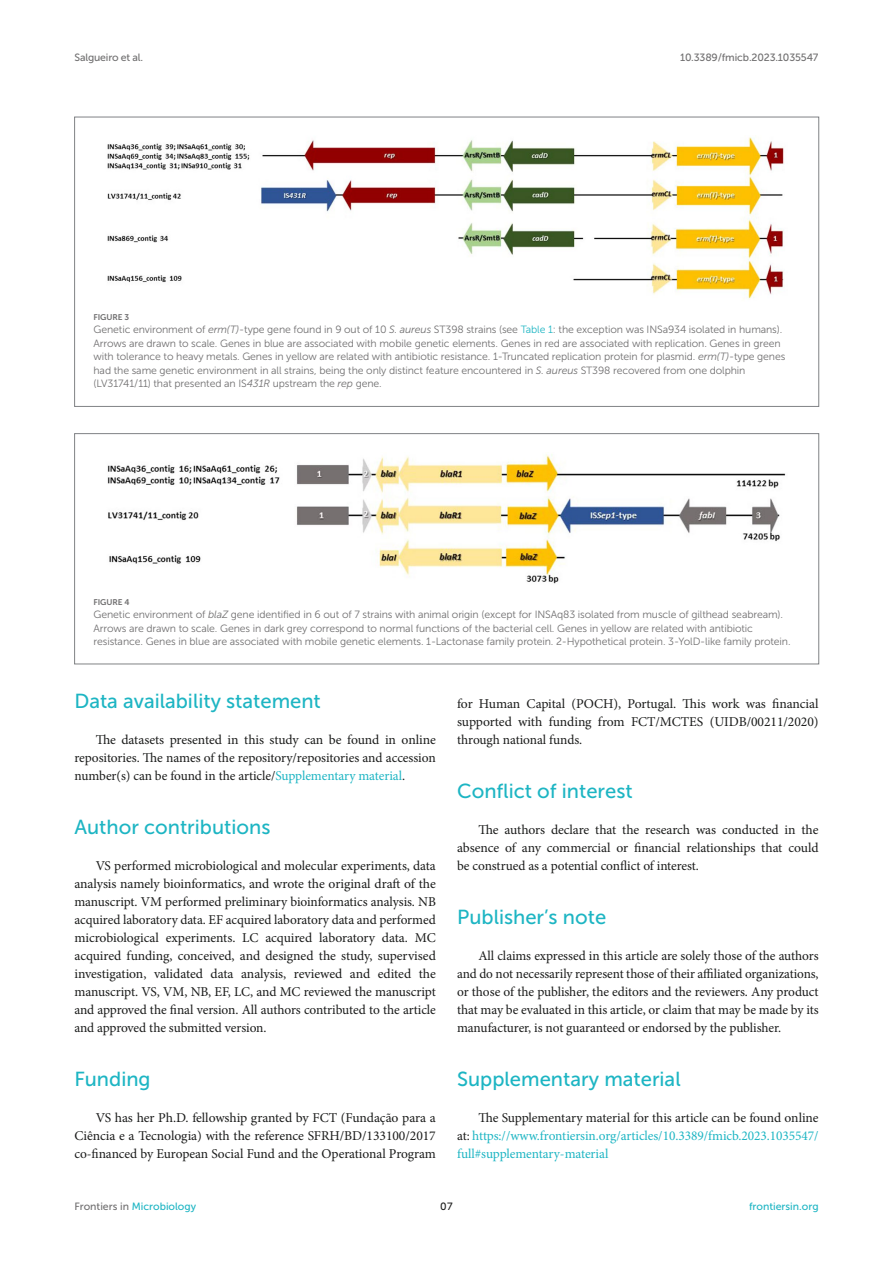
<style>
.page{position:relative;width:893px;height:1263px;background:#fff}
.page>*{position:absolute;margin:0;border:0;box-sizing:border-box;transform-origin:0 0}
.HEAD_1{font:20.25px "Museo Sans 500";color:#1db5c3}
.TEXT_FLUSH{font:13.5px/18px "Minion Pro";letter-spacing:-.005em;color:#1b1c1b;text-align:justify}
.TEXT_FLUSH-2{font:13.5px/18px "Minion Pro";letter-spacing:-.005em;color:#1db5c3;text-align:justify}
.FIG_LEG{font:10.5px/13.5px "Museo Sans 300";letter-spacing:-.01em;color:#706f70}
.t1{font:10.5px "Museo Sans 500";letter-spacing:-.015em;color:#706f70}
.t2{font:10.5px "Museo Sans 500";color:#1db5c3}
.t3{font:10.5px "Museo Sans 500";color:#1b1c1b}
.FIG_HD{font:8.25px "Museo Sans 700";letter-spacing:-.01em;color:#706f70}
.s1{font-style:italic}
.s2{color:#1db5c3}
.s3{color:#1b1c1b}
.s4{color:#706f70}
</style>
<div class="page">
<img style="left:107px;top:137px;width:678px;height:162px">
<img style="left:107px;top:454px;width:679px;height:130px">
<div style="left:74px;top:433px;width:745px;height:231px;border:1px solid #808285"></div>
<p class="t1" style="left:74px;top:51px;width:70px">Salgueiro et al.</p>
<p class="t1" style="left:680px;top:51px;width:140px">10.3389/fmicb.2023.1035547</p>
<p class="FIG_HD" style="left:94px;top:313px;width:37px">FIGURE 3</p>
<p class="FIG_LEG" style="left:94px;top:323px;width:693px">Genetic environment of <span class="s1">erm(T)</span>-type gene found in 9 out of 10 <span class="s1">S. aureus</span> ST398 strains (see <span class="s2">Table 1</span>: the exception was INSa934 isolated in humans).<br>Arrows are drawn to scale. Genes in blue are associated with mobile genetic elements. Genes in red are associated with replication. Genes in green with tolerance to heavy metals. Genes in yellow are related with antibiotic resistance. 1-Truncated replication protein for plasmid. <span class="s1">erm(T)</span>-type genes had the same genetic environment in all strains, being the only distinct feature encountered in <span class="s1">S. aureus</span> ST398 recovered from one dolphin (LV31741/11) that presented an IS<span class="s1">431R</span> upstream the <span class="s1">rep</span> gene.</p>
<p class="FIG_HD" style="left:94px;top:597px;width:37px">FIGURE 4</p>
<p class="FIG_LEG" style="left:94px;top:608px;width:699px">Genetic environment of <span class="s1">blaZ</span> gene identified in 6 out of 7 strains with animal origin (except for INSAq83 isolated from muscle of gilthead seabream).<br>Arrows are drawn to scale. Genes in dark grey correspond to normal functions of the bacterial cell. Genes in yellow are related with antibiotic resistance. Genes in blue are associated with mobile genetic elements. 1-Lactonase family protein. 2-Hypothetical protein. 3-YolD-like family protein.</p>
<p class="HEAD_1" style="left:74px;top:690px;width:248px">Data availability statement</p>
<p class="TEXT_FLUSH" style="left:74px;top:731px;width:363px;text-indent:21px">The datasets presented in this study can be found in online repositories. The names of the repository/repositories and accession number(s) can be found in the article/<span class="s2">Supplementary material</span>.</p>
<p class="HEAD_1" style="left:74px;top:816px;width:197px">Author contributions</p>
<p class="TEXT_FLUSH" style="left:74px;top:857px;width:363px;text-indent:21px">VS performed microbiological and molecular experiments, data analysis namely bioinformatics, and wrote the original draft of the manuscript. VM performed preliminary bioinformatics analysis. NB acquired laboratory data. EF acquired laboratory data and performed microbiological experiments. LC acquired laboratory data. MC acquired funding, conceived, and designed the study, supervised investigation, validated data analysis, reviewed and edited the manuscript. VS, VM, NB, EF, LC, and MC reviewed the manuscript and approved the final version. All authors contributed to the article and approved the submitted version.</p>
<p class="HEAD_1" style="left:74px;top:1068px;width:78px">Funding</p>
<p class="TEXT_FLUSH" style="left:74px;top:1109px;width:363px;text-indent:21px">VS has her Ph.D. fellowship granted by FCT (Fundação para a Ciência e a Tecnologia) with the reference SFRH/BD/133100/2017 co-financed by European Social Fund and the Operational Program</p>
<p class="TEXT_FLUSH" style="left:457px;top:695px;width:363px">for Human Capital (POCH), Portugal. This work was financial supported with funding from FCT/MCTES (UIDB/00211/2020) through national funds.</p>
<p class="HEAD_1" style="left:457px;top:780px;width:177px">Conflict of interest</p>
<p class="TEXT_FLUSH" style="left:457px;top:821px;width:363px;text-indent:21px">The authors declare that the research was conducted in the absence of any commercial or financial relationships that could be construed as a potential conflict of interest.</p>
<p class="HEAD_1" style="left:457px;top:906px;width:151px">Publisher’s note</p>
<p class="TEXT_FLUSH" style="left:457px;top:947px;width:363px;text-indent:21px">All claims expressed in this article are solely those of the authors and do not necessarily represent those of their affiliated organizations, or those of the publisher, the editors and the reviewers. Any product that may be evaluated in this article, or claim that may be made by its manufacturer, is not guaranteed or endorsed by the publisher.</p>
<p class="HEAD_1" style="left:457px;top:1068px;width:225px">Supplementary material</p>
<p class="TEXT_FLUSH-2" style="left:457px;top:1109px;width:363px;text-indent:21px"><span class="s3">The Supplementary material for this article can be found online at:</span> https://www.frontiersin.org/articles/10.3389/fmicb.2023.1035547/ full#supplementary-material</p>
<p class="t2" style="left:74px;top:1200px;width:123px"><span class="s4">Frontiers in</span> Microbiology</p>
<p class="t3" style="left:440px;top:1200px;width:14px">07</p>
<p class="t2" style="left:749px;top:1200px;width:71px">frontiersin.org</p>
</div>
